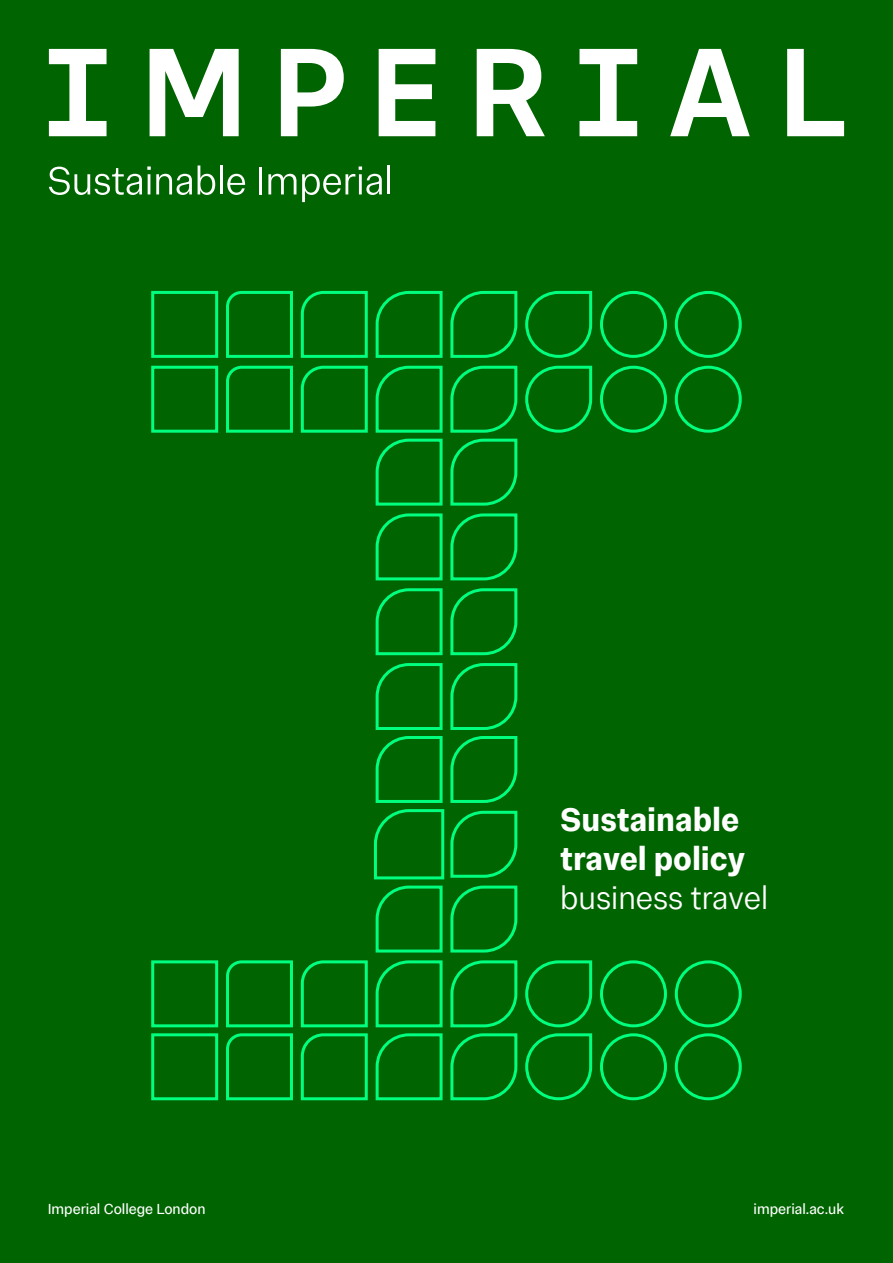
<style>
.page{position:relative;width:893px;height:1263px;background:#006400}
.page>*{position:absolute;margin:0;border:0;box-sizing:border-box;transform-origin:0 0}
.t1{font:600 33px/39px "Imperial Sans Text";color:#fff}
.t2{font:300 33px "Imperial Sans Text";color:#fff}
.t3{font:15px "Imperial Sans Text";color:#fff}
</style>
<div class="page">
<svg style="left:49px;top:166px;width:143px;height:29px"></svg>
<svg style="left:198px;top:165px;width:17px;height:30px"></svg>
<hr style="left:220px;top:165px;width:3px;height:29px;background:#fff">
<svg style="left:227px;top:174px;width:18px;height:21px"></svg>
<hr style="left:259px;top:167px;width:3px;height:27px;background:#fff">
<svg style="left:268px;top:174px;width:28px;height:20px"></svg>
<svg style="left:302px;top:166px;width:80px;height:36px"></svg>
<hr style="left:387px;top:165px;width:3px;height:29px;background:#fff">
<svg style="left:379px;top:49px;width:56px;height:87px"></svg>
<svg style="left:281px;top:49px;width:63px;height:87px"></svg>
<svg style="left:579px;top:49px;width:58px;height:87px"></svg>
<svg style="left:477px;top:49px;width:68px;height:87px"></svg>
<svg style="left:670px;top:49px;width:80px;height:87px"></svg>
<svg style="left:787px;top:49px;width:57px;height:87px"></svg>
<svg style="left:150px;top:49px;width:89px;height:87px"></svg>
<svg style="left:49px;top:49px;width:58px;height:87px"></svg>
<div style="left:151px;top:291px;width:67px;height:67px;border:3px solid #00ff7f"></div>
<div style="left:151px;top:366px;width:67px;height:67px;border:3px solid #00ff7f"></div>
<div style="left:151px;top:960px;width:67px;height:67px;border:3px solid #00ff7f"></div>
<div style="left:151px;top:1033px;width:67px;height:67px;border:3px solid #00ff7f"></div>
<svg style="left:226px;top:290px;width:367px;height:811px"></svg>
<div style="left:600px;top:291px;width:67px;height:67px;border:3px solid #00ff7f;border-radius:50%"></div>
<div style="left:600px;top:366px;width:67px;height:67px;border:3px solid #00ff7f;border-radius:50%"></div>
<div style="left:600px;top:960px;width:67px;height:67px;border:3px solid #00ff7f;border-radius:50%"></div>
<div style="left:600px;top:1033px;width:67px;height:67px;border:3px solid #00ff7f;border-radius:50%"></div>
<div style="left:675px;top:291px;width:67px;height:67px;border:3px solid #00ff7f;border-radius:50%"></div>
<div style="left:675px;top:366px;width:67px;height:67px;border:3px solid #00ff7f;border-radius:50%"></div>
<div style="left:675px;top:960px;width:67px;height:67px;border:3px solid #00ff7f;border-radius:50%"></div>
<div style="left:675px;top:1033px;width:67px;height:67px;border:3px solid #00ff7f;border-radius:50%"></div>
<h1 class="t1" style="left:560px;top:798px;width:186px">Sustainable travel policy</h1>
<h1 class="t2" style="left:560px;top:874px;width:209px">business travel</h1>
<p class="t3" style="left:48px;top:1198px;width:159px">Imperial College London</p>
<p class="t3" style="left:754px;top:1198px;width:92px">imperial.ac.uk</p>
</div>
